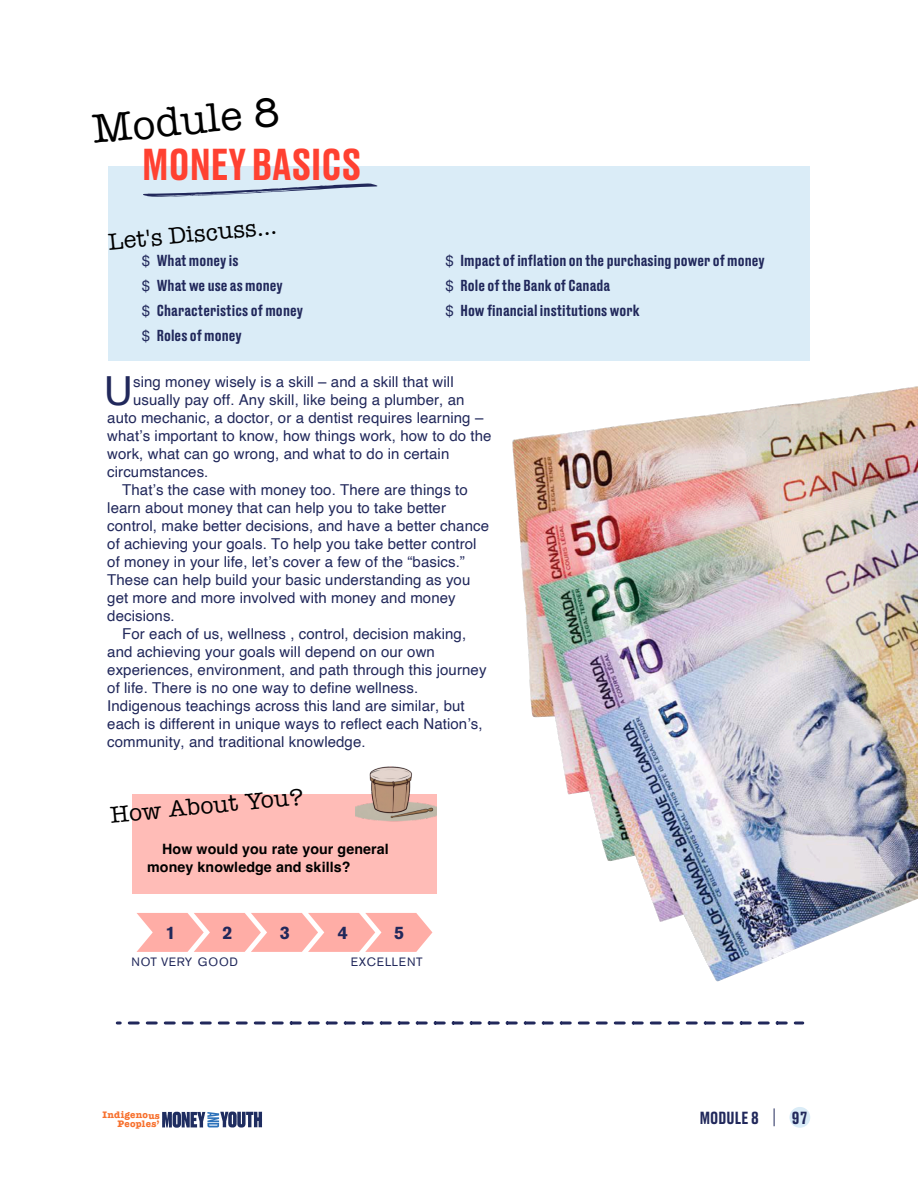
<style>
.page{position:relative;width:918px;height:1188px;background:#fff}
.page>*{position:absolute;margin:0;border:0;box-sizing:border-box;transform-origin:0 0}
.t1{font:500 42px "Druk Text Trial";color:#ff4131}
.t2{font:42px "American Typewriter";color:#000}
.t3{font:40.05px "Helvetica";color:#21285b}
.t4{font:24px "American Typewriter";color:#000}
.t5{font:700 18px "Akzidenz Grotesk Pro";color:#21285b}
.t6{font:500 16.5px "Druk Text Trial";letter-spacing:.005em;color:#21285b}
.t7{font:15px "Helvetica";letter-spacing:.005em;color:#21285b}
.t8{font:500 15px/24.9px "Druk Text Trial";letter-spacing:.005em;color:#21285b}
.t9{font:700 14.25px/18px "Helvetica";letter-spacing:.005em;color:#000}
.t10{font:12px "Akzidenz Grotesk Pro";letter-spacing:.055em;color:#21285b}
.t11{font:700 9.75px/8.2px "American Typewriter";letter-spacing:.02em;color:#f7702d;text-align:right}
.s1{font-family:"Helvetica";font-weight:400}
</style>
<div class="page">
<div style="left:132px;top:794px;width:305px;height:99px;background:#ffbcb7"></div>
<div style="left:789px;top:1107px;width:21px;height:21px;background:#daecf7;border-radius:50%"></div>
<div style="left:108px;top:166px;width:702px;height:196px;background:#daecf7"></div>
<svg style="left:143px;top:183px;width:235px;height:14px"></svg>
<svg style="left:117px;top:1022px;width:686px;height:2px"></svg>
<svg style="left:774px;top:1108px;width:1px;height:18px"></svg>
<img style="left:512px;top:386px;width:406px;height:595px">
<svg style="left:137px;top:913px;width:295px;height:39px;background:#ffb8b2"></svg>
<img style="left:355px;top:766px;width:82px;height:56px">
<svg style="left:162px;top:1112px;width:100px;height:16px"></svg>
<h1 class="t2" style="left:91px;top:114px;width:190px;rotate:-5deg">Module 8</h1>
<h1 class="t1" style="left:142px;top:145px;width:220px">MONEY BASICS</h1>
<h3 class="t4" style="left:108px;top:233px;width:171px;rotate:-5deg">Let's Discuss...</h3>
<p class="t8" style="left:142px;top:249px;width:163px"><span class="s1">$</span> What money is<br><span class="s1">$</span> What we use as money<br><span class="s1">$</span> Characteristics of money <span class="s1">$</span> Roles of money</p>
<p class="t8" style="left:446px;top:249px;width:321px"><span class="s1">$</span> Impact of inflation on the purchasing power of money <span class="s1">$</span> Role of the Bank of Canada<br><span class="s1">$</span> How financial institutions work</p>
<h2 class="t3" style="left:104px;top:375px;width:30px">U</h2>
<p class="t7" style="left:133px;top:376px;width:322px">sing money wisely is a skill – and a skill that will</p>
<p class="t7" style="left:133px;top:394px;width:333px">usually pay off. Any skill, like being a plumber, an</p>
<p class="t7" style="left:107px;top:412px;width:378px">auto mechanic, a doctor, or a dentist requires learning –</p>
<p class="t7" style="left:107px;top:430px;width:386px">what’s important to know, how things work, how to do the</p>
<p class="t7" style="left:107px;top:448px;width:344px">work, what can go wrong, and what to do in certain</p>
<p class="t7" style="left:107px;top:466px;width:103px">circumstances.</p>
<p class="t7" style="left:122px;top:484px;width:347px">That’s the case with money too. There are things to</p>
<p class="t7" style="left:107px;top:502px;width:340px">learn about money that can help you to take better</p>
<p class="t7" style="left:107px;top:520px;width:383px">control, make better decisions, and have a better chance</p>
<p class="t7" style="left:107px;top:538px;width:371px">of achieving your goals. To help you take better control</p>
<p class="t7" style="left:107px;top:556px;width:359px">of money in your life, let’s cover a few of the “basics.”</p>
<p class="t7" style="left:107px;top:574px;width:365px">These can help build your basic understanding as you</p>
<p class="t7" style="left:107px;top:592px;width:350px">get more and more involved with money and money</p>
<p class="t7" style="left:107px;top:610px;width:69px">decisions.</p>
<p class="t7" style="left:122px;top:628px;width:345px">For each of us, wellness , control, decision making,</p>
<p class="t7" style="left:107px;top:646px;width:329px">and achieving your goals will depend on our own</p>
<p class="t7" style="left:107px;top:664px;width:381px">experiences, environment, and path through this journey</p>
<p class="t7" style="left:107px;top:682px;width:312px">of life. There is no one way to define wellness.</p>
<p class="t7" style="left:107px;top:700px;width:359px">Indigenous teachings across this land are similar, but</p>
<p class="t7" style="left:107px;top:718px;width:377px">each is different in unique ways to reflect each Nation’s,</p>
<p class="t7" style="left:107px;top:736px;width:260px">community, and traditional knowledge.</p>
<h3 class="t4" style="left:110px;top:805px;width:195px;rotate:-5deg">How About You?</h3>
<p class="t9" style="left:147px;top:841px;width:243px;text-indent:15px">How would you rate your general money knowledge and skills?</p>
<p class="t5" style="left:165px;top:925px;width:12px">1</p>
<p class="t5" style="left:223px;top:925px;width:12px">2</p>
<p class="t5" style="left:280px;top:925px;width:12px">3</p>
<p class="t5" style="left:338px;top:925px;width:12px">4</p>
<p class="t5" style="left:394px;top:925px;width:12px">5</p>
<p class="t10" style="left:132px;top:957px;width:108px">NOT VERY GOOD</p>
<p class="t10" style="left:351px;top:957px;width:74px">EXCELLENT</p>
<p class="t11" style="left:103px;top:1112px;width:59px">Indigenous<br>Peoples’</p>
<p class="t6" style="left:700px;top:1111px;width:61px">MODULE 8</p>
<p class="t6" style="left:792px;top:1111px;width:17px">97</p>
</div>
